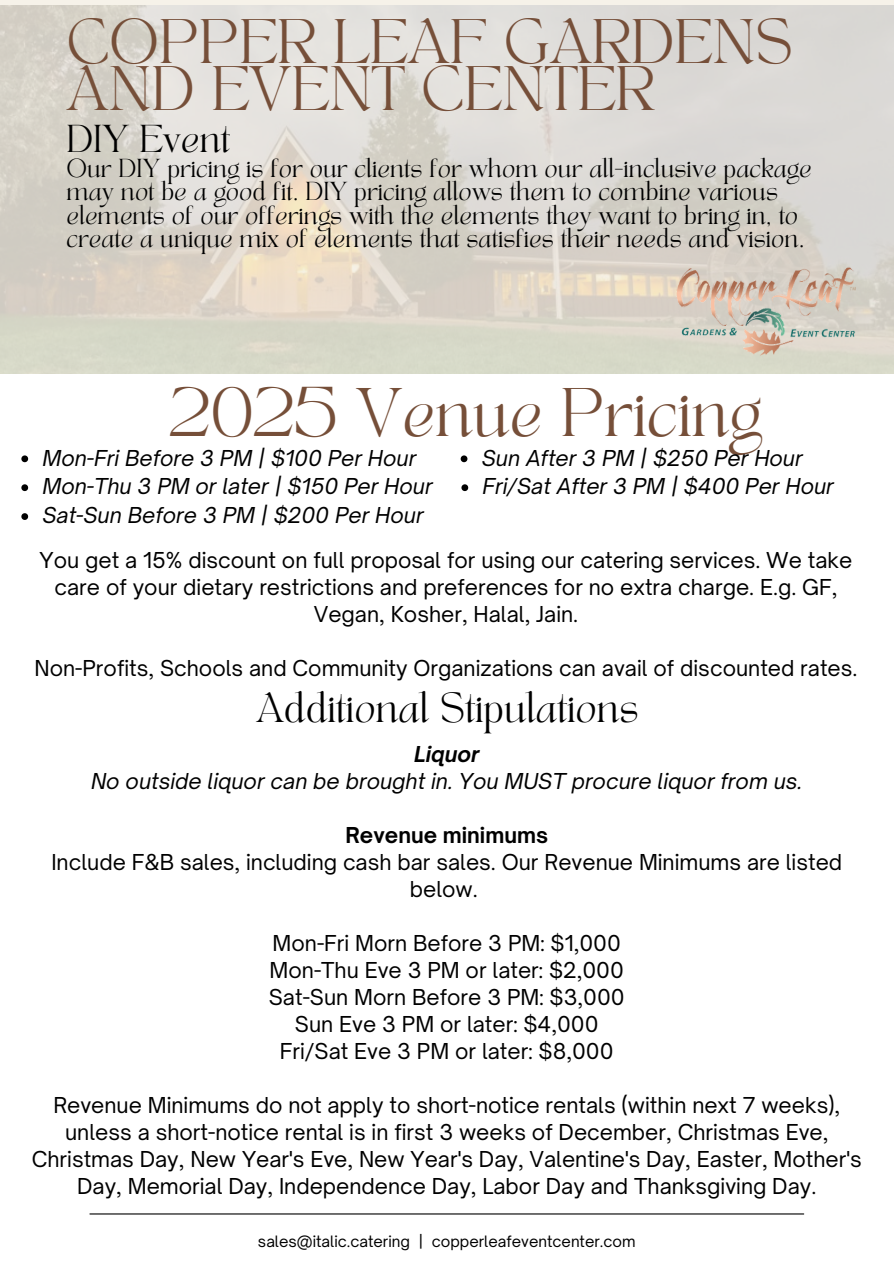
<style>
.page{position:relative;width:894px;height:1264px;background:#fff}
.page>*{position:absolute;margin:0;border:0;box-sizing:border-box;transform-origin:0 0}
.t1{font:48px "TANAEGEAN";color:#764f39}
.t2{font:43.95px/46.8px "TANAEGEAN";color:#764f39}
.t3{font:29.1px "TANAEGEAN";color:#000}
.t4{font:27.15px "TANAEGEAN";color:#000}
.t5{font:21px/27px "Open Sauce One";color:#000;text-align:center}
.t6{font:italic 21px/27px "Open Sauce One";color:#000;text-align:center}
.t7{font:18.15px/23.4px "TANAEGEAN";color:#000}
.t8{font:15px "Open Sauce One";color:#000}
.s1{font-weight:700}
</style>
<div class="page">
<hr style="left:90px;top:1213px;width:713px;height:1px;background:#000">
<svg style="left:21px;top:455px;width:7px;height:7px"></svg>
<svg style="left:21px;top:484px;width:7px;height:7px"></svg>
<svg style="left:21px;top:513px;width:7px;height:7px"></svg>
<svg style="left:460px;top:455px;width:7px;height:7px"></svg>
<svg style="left:461px;top:484px;width:7px;height:7px"></svg>
<svg style="left:0;top:0;width:893px;height:374px;background:#dcd8cf"></svg>
<img style="left:674px;top:266px;width:187px;height:90px">
<h4 class="t2" style="left:66px;top:25px;width:727px">COPPER LEAF GARDENS<br>AND EVENT CENTER</h4>
<h4 class="t4" style="left:66px;top:123px;width:165px">DIY Event</h4>
<h4 class="t7" style="left:66px;top:159px;width:746px">Our DIY pricing is for our clients for whom our all-inclusive package may not be a good fit. DIY pricing allows them to combine various elements of our offerings with the elements they want to bring in, to create a unique mix of elements that satisfies their needs and vision.</h4>
<h5 class="t1" style="left:170px;top:385px;width:592px">2025 Venue Pricing</h5>
<p class="t6" style="left:42px;top:444px;width:375px">Mon-Fri Before 3 PM | $100 Per Hour</p>
<p class="t6" style="left:42px;top:473px;width:391px">Mon-Thu 3 PM or later | $150 Per Hour</p>
<h2 class="t6" style="left:42px;top:502px;width:382px">Sat-Sun Before 3 PM | $200 Per Hour</h2>
<p class="t6" style="left:481px;top:444px;width:322px">Sun After 3 PM | $250 Per Hour</p>
<p class="t6" style="left:482px;top:473px;width:353px">Fri/Sat After 3 PM | $400 Per Hour</p>
<h3 class="t5" style="left:40px;top:546px;width:814px">You get a 15% discount on full proposal for using our catering services. We take care of your dietary restrictions and preferences for no extra charge. E.g. GF,<br>Vegan, Kosher, Halal, Jain.</h3>
<h4 class="t5" style="left:34px;top:654px;width:824px">Non-Profits, Schools and Community Organizations can avail of discounted rates.</h4>
<h4 class="t3" style="left:256px;top:690px;width:384px">Additional Stipulations</h4>
<p class="t6" style="left:91px;top:740px;width:713px"><span class="s1">Liquor<br></span>No outside liquor can be brought in. You MUST procure liquor from us.</p>
<p class="t5" style="left:51px;top:821px;width:792px"><span class="s1">Revenue minimums<br></span>Include F&amp;B sales, including cash bar sales. Our Revenue Minimums are listed below.</p>
<p class="t5" style="left:269px;top:929px;width:357px">Mon-Fri Morn Before 3 PM: $1,000<br>Mon-Thu Eve 3 PM or later: $2,000<br>Sat-Sun Morn Before 3 PM: $3,000<br>Sun Eve 3 PM or later: $4,000<br>Fri/Sat Eve 3 PM or later: $8,000</p>
<h4 class="t5" style="left:32px;top:1091px;width:831px">Revenue Minimums do not apply to short-notice rentals (within next 7 weeks), unless a short-notice rental is in first 3 weeks of December, Christmas Eve, Christmas Day, New Year's Eve, New Year's Day, Valentine's Day, Easter, Mother's Day, Memorial Day, Independence Day, Labor Day and Thanksgiving Day.</h4>
<h1 class="t8" style="left:258px;top:1231px;width:379px">sales@italic.catering | copperleafeventcenter.com</h1>
</div>
